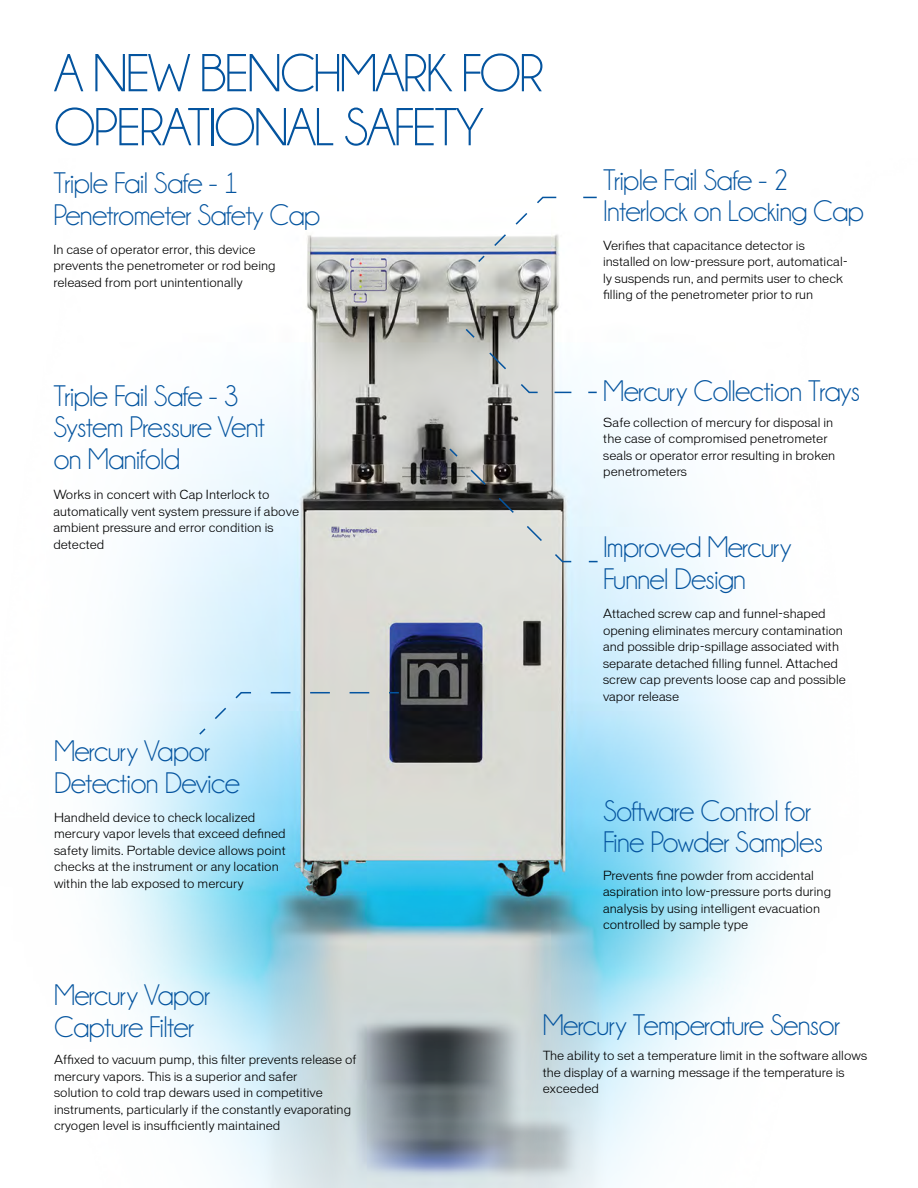
<style>
.page{position:relative;width:918px;height:1188px;background:#fff}
.page>*{position:absolute;margin:0;border:0;box-sizing:border-box;transform-origin:0 0}
.t1{font:54px/54px "Champagne&Limousines";letter-spacing:-.04em;color:#04549f}
.t2{font:30px/31.5px "Champagne&Limousines";letter-spacing:-.025em;color:#04549f}
.t3{font:100 12px/16.5px "Vonnes";letter-spacing:.005em;color:#000}
</style>
<div class="page">
<img style="left:102px;top:235px;width:677px;height:953px">
<svg style="left:477px;top:196px;width:121px;height:68px"></svg>
<svg style="left:198px;top:691px;width:202px;height:45px;background:#c0d4dd"></svg>
<svg style="left:448px;top:447px;width:151px;height:116px;background:#b2b7b7"></svg>
<svg style="left:464px;top:327px;width:134px;height:67px"></svg>
<h1 class="t1" style="left:54px;top:47px;width:492px">A NEW BENCHMARK FOR<br>OPERATIONAL SAFETY</h1>
<h2 class="t2" style="left:53px;top:168px;width:268px">Triple Fail Safe - 1<br>Penetrometer Safety Cap</h2>
<h2 class="t2" style="left:603px;top:164px;width:263px">Triple Fail Safe - 2<br>Interlock on Locking Cap</h2>
<p class="t3" style="left:53px;top:241px;width:224px">In case of operator error, this device prevents the penetrometer or rod being released from port unintentionally</p>
<p class="t3" style="left:603px;top:237px;width:246px">Verifies that capacitance detector is installed on low-pressure port, automatical&shy;ly suspends run, and permits user to check filling of the penetrometer prior to run</p>
<h2 class="t2" style="left:53px;top:380px;width:213px">Triple Fail Safe - 3<br>System Pressure Vent on Manifold</h2>
<p class="t3" style="left:53px;top:486px;width:247px">Works in concert with Cap Interlock to automatically vent system pressure if above ambient pressure and error condition is detected</p>
<h2 class="t2" style="left:54px;top:736px;width:187px">Mercury Vapor<br>Detection Device</h2>
<p class="t3" style="left:54px;top:809px;width:233px">Handheld device to check localized mercury vapor levels that exceed defined safety limits. Portable device allows point checks at the instrument or any location within the lab exposed to mercury</p>
<h2 class="t2" style="left:54px;top:980px;width:158px">Mercury Vapor<br>Capture Filter</h2>
<p class="t3" style="left:54px;top:1051px;width:304px">Affixed to vacuum pump, this filter prevents release of mercury vapors. This is a superior and safer<br>solution to cold trap dewars used in competitive instruments, particularly if the constantly evaporating cryogen level is insufficiently maintained</p>
<h2 class="t2" style="left:603px;top:375px;width:259px">Mercury Collection Trays</h2>
<p class="t3" style="left:603px;top:414px;width:233px">Safe collection of mercury for disposal in the case of compromised penetrometer seals or operator error resulting in broken penetrometers</p>
<h2 class="t2" style="left:603px;top:532px;width:190px">Improved Mercury<br>Funnel Design</h2>
<p class="t3" style="left:603px;top:605px;width:244px">Attached screw cap and funnel-shaped opening eliminates mercury contamination and possible drip-spillage associated with separate detached filling funnel. Attached screw cap prevents loose cap and possible vapor release</p>
<h2 class="t2" style="left:603px;top:795px;width:222px">Software Control for<br>Fine Powder Samples</h2>
<p class="t3" style="left:603px;top:867px;width:230px">Prevents fine powder from accidental aspiration into low-pressure ports during analysis by using intelligent evacuation controlled by sample type</p>
<h2 class="t2" style="left:543px;top:1009px;width:299px">Mercury Temperature Sensor</h2>
<p class="t3" style="left:543px;top:1048px;width:326px">The ability to set a temperature limit in the software allows the display of a warning message if the temperature is exceeded</p>
</div>
